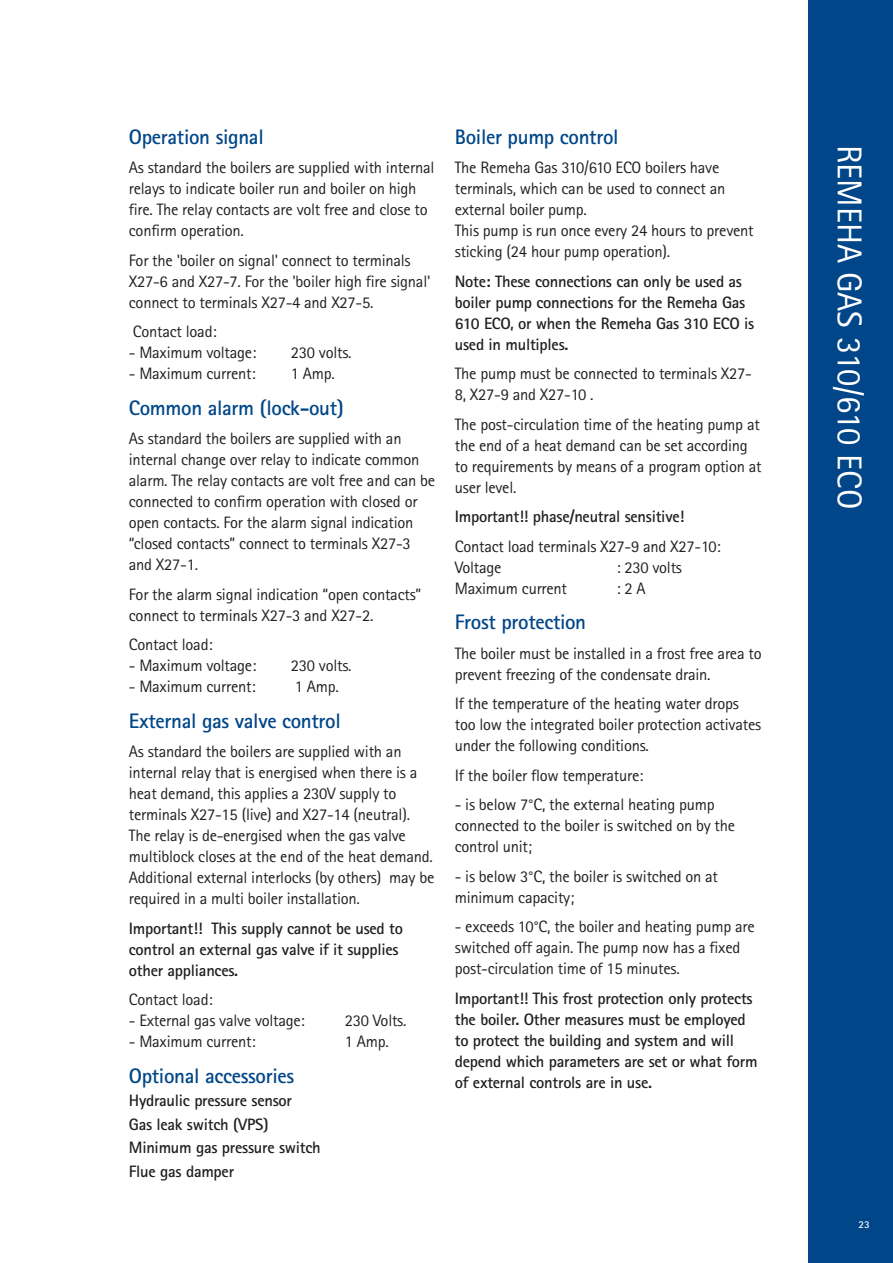
<style>
.page{position:relative;width:893px;height:1263px;background:#fff}
.page>*{position:absolute;margin:0;border:0;box-sizing:border-box;transform-origin:0 0}
.t1{font:34.5px "Rotis Sans Serif";color:#fff}
.t2{font:700 21px "Rotis Sans Serif";letter-spacing:-.015em;color:#004688}
.t3{font:16.5px/21px "Rotis Sans Serif";letter-spacing:-.015em;color:#231f20}
.t4{font:700 16.5px/21px "Rotis Sans Serif";letter-spacing:-.015em;color:#231f20}
.t5{font:700 10.5px "Rotis Sans Serif";color:#fff}
</style>
<div class="page">
<div style="left:808px;top:0;width:84px;height:1263px;background:#004688"></div>
<p class="t2" style="left:129px;top:129px;width:136px">Operation signal</p>
<p class="t3" style="left:129px;top:159px;width:307px">As standard the boilers are supplied with internal relays to indicate boiler run and boiler on high fire. The relay contacts are volt free and close to confirm operation.</p>
<p class="t3" style="left:129px;top:251px;width:303px">For the 'boiler on signal' connect to terminals<br>X27-6 and X27-7. For the 'boiler high fire signal' connect to terminals X27-4 and X27-5.</p>
<p class="t3" style="left:133px;top:323px;width:85px">Contact load:</p>
<p class="t3" style="left:129px;top:344px;width:129px">- Maximum voltage:</p>
<p class="t3" style="left:291px;top:344px;width:62px">230 volts.</p>
<p class="t3" style="left:129px;top:365px;width:128px">- Maximum current:</p>
<p class="t3" style="left:291px;top:365px;width:45px">1 Amp.</p>
<p class="t2" style="left:129px;top:400px;width:216px">Common alarm (lock-out)</p>
<p class="t3" style="left:129px;top:430px;width:308px">As standard the boilers are supplied with an internal change over relay to indicate common alarm. The relay contacts are volt free and can be connected to confirm operation with closed or open contacts. For the alarm signal indication “closed contacts” connect to terminals X27-3 and X27-1.</p>
<p class="t3" style="left:129px;top:585px;width:294px">For the alarm signal indication “open contacts” connect to terminals X27-3 and X27-2.</p>
<p class="t3" style="left:129px;top:636px;width:85px">Contact load:</p>
<p class="t3" style="left:129px;top:657px;width:129px">- Maximum voltage:</p>
<p class="t3" style="left:291px;top:657px;width:62px">230 volts.</p>
<p class="t3" style="left:129px;top:678px;width:128px">- Maximum current:</p>
<p class="t3" style="left:295px;top:678px;width:45px">1 Amp.</p>
<p class="t2" style="left:129px;top:713px;width:213px">External gas valve control</p>
<p class="t3" style="left:129px;top:743px;width:307px">As standard the boilers are supplied with an internal relay that is energised when there is a heat demand, this applies a 230V supply to terminals X27-15 (live) and X27-14 (neutral).<br>The relay is de-energised when the gas valve multiblock closes at the end of the heat demand.<br>Additional external interlocks (by others) may be required in a multi boiler installation.</p>
<p class="t4" style="left:129px;top:919px;width:276px">Important!! This supply cannot be used to control an external gas valve if it supplies other appliances.</p>
<p class="t3" style="left:129px;top:991px;width:85px">Contact load:</p>
<p class="t3" style="left:129px;top:1012px;width:177px">- External gas valve voltage:</p>
<p class="t3" style="left:345px;top:1012px;width:63px">230 Volts.</p>
<p class="t3" style="left:129px;top:1033px;width:128px">- Maximum current:</p>
<p class="t3" style="left:345px;top:1033px;width:45px">1 Amp.</p>
<p class="t2" style="left:129px;top:1068px;width:167px">Optional accessories</p>
<p class="t4" style="left:129px;top:1090px;width:193px;line-height:23.5px">Hydraulic pressure sensor<br>Gas leak switch (VPS)<br>Minimum gas pressure switch<br>Flue gas damper</p>
<p class="t2" style="left:455px;top:129px;width:165px">Boiler pump control</p>
<p class="t3" style="left:455px;top:159px;width:300px">The Remeha Gas 310/610 ECO boilers have terminals, which can be used to connect an external boiler pump.<br>This pump is run once every 24 hours to prevent sticking (24 hour pump operation).</p>
<p class="t4" style="left:455px;top:272px;width:301px">Note: These connections can only be used as boiler pump connections for the Remeha Gas 610 ECO, or when the Remeha Gas 310 ECO is used in multiples.</p>
<p class="t3" style="left:455px;top:365px;width:299px">The pump must be connected to terminals X27-<br>8, X27-9 and X27-10 .</p>
<p class="t3" style="left:455px;top:415px;width:308px">The post-circulation time of the heating pump at the end of a heat demand can be set according to requirements by means of a program option at user level.</p>
<p class="t4" style="left:455px;top:508px;width:231px">Important!! phase/neutral sensitive!</p>
<p class="t3" style="left:455px;top:537px;width:267px">Contact load terminals X27-9 and X27-10:<br>Voltage</p>
<p class="t3" style="left:616px;top:558px;width:67px">: 230 volts</p>
<p class="t3" style="left:455px;top:579px;width:114px">Maximum current</p>
<p class="t3" style="left:616px;top:579px;width:31px">: 2 A</p>
<p class="t2" style="left:455px;top:615px;width:133px">Frost protection</p>
<p class="t3" style="left:455px;top:644px;width:308px">The boiler must be installed in a frost free area to prevent freezing of the condensate drain.</p>
<p class="t3" style="left:455px;top:695px;width:308px">If the temperature of the heating water drops too low the integrated boiler protection activates under the following conditions.</p>
<p class="t3" style="left:455px;top:766px;width:190px">If the boiler flow temperature:</p>
<p class="t3" style="left:455px;top:796px;width:282px">- is below 7°C, the external heating pump connected to the boiler is switched on by the control unit;</p>
<p class="t3" style="left:455px;top:867px;width:265px">- is below 3°C, the boiler is switched on at minimum capacity;</p>
<p class="t3" style="left:455px;top:918px;width:302px">- exceeds 10°C, the boiler and heating pump are switched off again. The pump now has a fixed post-circulation time of 15 minutes.</p>
<p class="t4" style="left:455px;top:989px;width:304px">Important!! This frost protection only protects the boiler. Other measures must be employed to protect the building and system and will depend which parameters are set or what form of external controls are in use.</p>
<h1 class="t1" style="left:861px;top:145px;width:366px;rotate:90deg">REMEHA GAS 310/610 ECO</h1>
<p class="t5" style="left:858px;top:1220px;width:13px">23</p>
</div>
